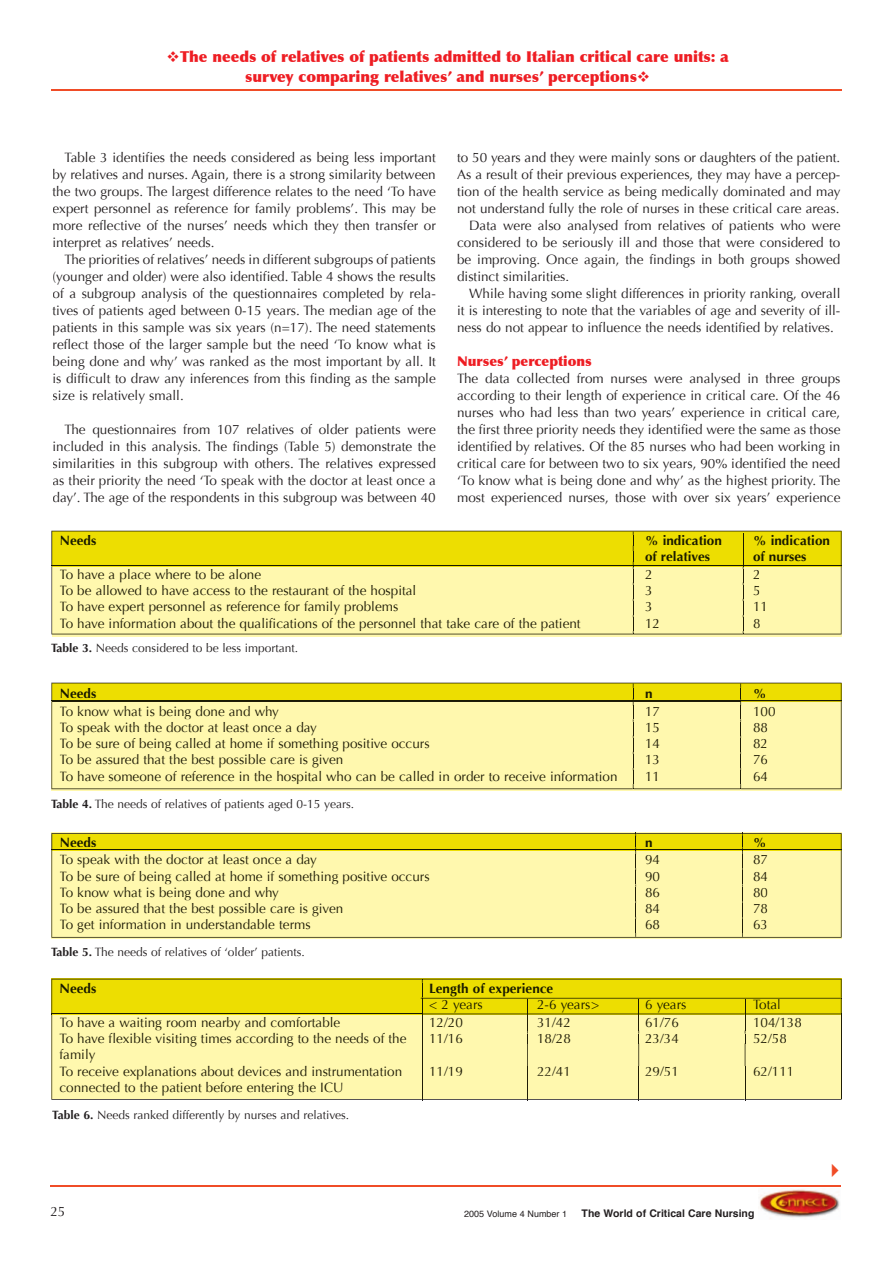
<style>
.page{position:relative;width:893px;height:1263px;background:#fff}
.page>*{position:absolute;margin:0;border:0;box-sizing:border-box;transform-origin:0 0}
.t1{font:900 15px/19.5px "Optima";color:#ee1d23;text-align:center}
.t2{font:13.5px/17px "Optima";color:#231f20;text-align:justify}
.t3{font:13.5px/16.2px "Optima";color:#1f1c06}
.t4{font:700 13.5px "Optima";color:#191a00}
.t5{font:13.5px "Optima";color:#191a00}
.t6{font:900 13.5px "Optima";color:#ee1d23}
.t7{font:12px "Optima";color:#231f20}
.t8{font:700 10.5px "Helvetica";color:#231f20}
.t9{font:9px "Helvetica";color:#231f20}
.s1{font-weight:700}
</style>
<div class="page">
<div style="left:52px;top:978px;width:790px;height:37px;background:#b1a600"></div>
<hr style="left:51px;top:89px;width:791px;height:2px;background:#f04c27">
<hr style="left:50px;top:1186px;width:791px;height:1px;background:#f04c27">
<img style="left:759px;top:1189px;width:81px;height:30px">
<svg style="left:51px;top:531px;width:791px;height:104px;background:#f3e970"></svg>
<svg style="left:51px;top:683px;width:791px;height:106px;background:#f5ed8d"></svg>
<hr style="left:51px;top:850px;width:1px;height:88px;background:#231f20">
<svg style="left:52px;top:833px;width:790px;height:105px;background:#ebe389"></svg>
<hr style="left:743px;top:849px;width:98px;height:1px;background:#191a00">
<svg style="left:841px;top:834px;width:1px;height:17px"></svg>
<hr style="left:52px;top:849px;width:583px;height:1px;background:#191a00">
<svg style="left:51px;top:833px;width:2px;height:18px"></svg>
<svg style="left:60px;top:832px;width:707px;height:105px;background:#f7ef90"></svg>
<svg style="left:51px;top:979px;width:791px;height:122px;background:#f3ea7a"></svg>
<p class="t1" style="left:167px;top:47px;width:564px">❖The needs of relatives of patients admitted to Italian critical care units: a survey comparing relatives’ and nurses’ perceptions❖</p>
<p class="t2" style="left:53px;top:149px;width:385px;text-indent:12px">Table 3 identifies the needs considered as being less important by relatives and nurses. Again, there is a strong similarity between the two groups. The largest difference relates to the need ‘To have expert personnel as reference for family problems’. This may be more reflective of the nurses’ needs which they then transfer or interpret as relatives’ needs.</p>
<p class="t2" style="left:53px;top:251px;width:385px;text-indent:12px">The priorities of relatives’ needs in different subgroups of patients (younger and older) were also identified. Table 4 shows the results of a subgroup analysis of the questionnaires completed by rela&shy;tives of patients aged between 0-15 years. The median age of the patients in this sample was six years (n=17). The need statements reflect those of the larger sample but the need ‘To know what is being done and why’ was ranked as the most important by all. It is difficult to draw any inferences from this finding as the sample size is relatively small.</p>
<p class="t2" style="left:53px;top:421px;width:385px;text-indent:12px">The questionnaires from 107 relatives of older patients were included in this analysis. The findings (Table 5) demonstrate the similarities in this subgroup with others. The relatives expressed as their priority the need ‘To speak with the doctor at least once a day’. The age of the respondents in this subgroup was between 40</p>
<p class="t2" style="left:457px;top:149px;width:385px">to 50 years and they were mainly sons or daughters of the patient.</p>
<p class="t2" style="left:457px;top:166px;width:385px">As a result of their previous experiences, they may have a percep-</p>
<p class="t2" style="left:457px;top:183px;width:385px">tion of the health service as being medically dominated and may</p>
<p class="t2" style="left:457px;top:200px;width:384px">not understand fully the role of nurses in these critical care areas.</p>
<p class="t2" style="left:469px;top:217px;width:373px">Data were also analysed from relatives of patients who were</p>
<p class="t2" style="left:457px;top:234px;width:385px">considered to be seriously ill and those that were considered to</p>
<p class="t2" style="left:457px;top:251px;width:385px">be improving. Once again, the findings in both groups showed</p>
<p class="t2" style="left:457px;top:268px;width:114px">distinct similarities.</p>
<p class="t2" style="left:469px;top:285px;width:373px">While having some slight differences in priority ranking, overall</p>
<p class="t2" style="left:457px;top:302px;width:385px">it is interesting to note that the variables of age and severity of ill-</p>
<p class="t2" style="left:457px;top:319px;width:378px">ness do not appear to influence the needs identified by relatives.</p>
<p class="t6" style="left:457px;top:353px;width:136px">Nurses’ perceptions</p>
<p class="t2" style="left:457px;top:370px;width:385px">The data collected from nurses were analysed in three groups according to their length of experience in critical care. Of the 46 nurses who had less than two years’ experience in critical care, the first three priority needs they identified were the same as those identified by relatives. Of the 85 nurses who had been working in critical care for between two to six years, 90% identified the need ‘To know what is being done and why’ as the highest priority. The most experienced nurses, those with over six years’ experience</p>
<p class="t4" style="left:60px;top:533px;width:38px">Needs</p>
<p class="t4" style="left:645px;top:533px;width:78px">% indication</p>
<p class="t4" style="left:753px;top:533px;width:78px">% indication</p>
<p class="t4" style="left:645px;top:549px;width:66px">of relatives</p>
<p class="t4" style="left:753px;top:549px;width:55px">of nurses</p>
<p class="t3" style="left:60px;top:566px;width:203px">To have a place where to be alone</p>
<p class="t3" style="left:645px;top:566px;width:9px">2</p>
<p class="t3" style="left:753px;top:566px;width:9px">2</p>
<p class="t3" style="left:60px;top:583px;width:358px">To be allowed to have access to the restaurant of the hospital</p>
<p class="t3" style="left:645px;top:583px;width:9px">3</p>
<p class="t3" style="left:753px;top:583px;width:9px">5</p>
<p class="t3" style="left:60px;top:599px;width:340px">To have expert personnel as reference for family problems</p>
<p class="t3" style="left:645px;top:599px;width:9px">3</p>
<p class="t3" style="left:753px;top:599px;width:17px">11</p>
<p class="t3" style="left:60px;top:615px;width:523px">To have information about the qualifications of the personnel that take care of the patient</p>
<p class="t3" style="left:645px;top:615px;width:17px">12</p>
<p class="t3" style="left:753px;top:615px;width:9px">8</p>
<p class="t7" style="left:51px;top:641px;width:249px"><span class="s1">Table 3.</span> Needs considered to be less important.</p>
<p class="t4" style="left:60px;top:685px;width:38px">Needs</p>
<p class="t4" style="left:645px;top:685px;width:9px">n</p>
<p class="t4" style="left:753px;top:685px;width:15px">%</p>
<p class="t3" style="left:60px;top:703px;width:221px">To know what is being done and why</p>
<p class="t3" style="left:645px;top:703px;width:17px">17</p>
<p class="t3" style="left:753px;top:703px;width:24px">100</p>
<p class="t3" style="left:60px;top:719px;width:259px">To speak with the doctor at least once a day</p>
<p class="t3" style="left:645px;top:719px;width:17px">15</p>
<p class="t3" style="left:753px;top:719px;width:17px">88</p>
<p class="t3" style="left:60px;top:736px;width:372px">To be sure of being called at home if something positive occurs</p>
<p class="t3" style="left:645px;top:736px;width:17px">14</p>
<p class="t3" style="left:753px;top:736px;width:17px">82</p>
<p class="t3" style="left:60px;top:752px;width:285px">To be assured that the best possible care is given</p>
<p class="t3" style="left:645px;top:752px;width:17px">13</p>
<p class="t3" style="left:753px;top:752px;width:17px">76</p>
<p class="t3" style="left:60px;top:768px;width:559px">To have someone of reference in the hospital who can be called in order to receive information</p>
<p class="t3" style="left:645px;top:768px;width:17px">11</p>
<p class="t3" style="left:753px;top:768px;width:17px">64</p>
<p class="t7" style="left:51px;top:797px;width:304px"><span class="s1">Table 4.</span> The needs of relatives of patients aged 0-15 years.</p>
<p class="t4" style="left:60px;top:834px;width:38px">Needs</p>
<p class="t4" style="left:645px;top:834px;width:9px">n</p>
<p class="t4" style="left:753px;top:834px;width:15px">%</p>
<p class="t3" style="left:60px;top:852px;width:259px">To speak with the doctor at least once a day</p>
<p class="t3" style="left:645px;top:852px;width:17px">94</p>
<p class="t3" style="left:753px;top:852px;width:17px">87</p>
<p class="t3" style="left:60px;top:868px;width:372px">To be sure of being called at home if something positive occurs</p>
<p class="t3" style="left:645px;top:868px;width:17px">90</p>
<p class="t3" style="left:753px;top:868px;width:17px">84</p>
<p class="t3" style="left:60px;top:884px;width:221px">To know what is being done and why</p>
<p class="t3" style="left:645px;top:884px;width:17px">86</p>
<p class="t3" style="left:753px;top:884px;width:17px">80</p>
<p class="t3" style="left:60px;top:900px;width:285px">To be assured that the best possible care is given</p>
<p class="t3" style="left:645px;top:900px;width:17px">84</p>
<p class="t3" style="left:753px;top:900px;width:17px">78</p>
<p class="t3" style="left:60px;top:917px;width:253px">To get information in understandable terms</p>
<p class="t3" style="left:645px;top:917px;width:17px">68</p>
<p class="t3" style="left:753px;top:917px;width:17px">63</p>
<p class="t7" style="left:51px;top:945px;width:255px"><span class="s1">Table 5.</span> The needs of relatives of ‘older’ patients.</p>
<p class="t4" style="left:60px;top:980px;width:38px">Needs</p>
<p class="t4" style="left:429px;top:980px;width:126px">Length of experience</p>
<p class="t5" style="left:429px;top:997px;width:55px">&lt; 2 years</p>
<p class="t5" style="left:537px;top:997px;width:64px">2-6 years &gt;</p>
<p class="t5" style="left:645px;top:997px;width:43px">6 years</p>
<p class="t5" style="left:753px;top:997px;width:29px">Total</p>
<p class="t3" style="left:60px;top:1014px;width:282px">To have a waiting room nearby and comfortable</p>
<p class="t3" style="left:429px;top:1014px;width:35px">12/20</p>
<p class="t3" style="left:537px;top:1014px;width:35px">31/42</p>
<p class="t3" style="left:645px;top:1014px;width:35px">61/76</p>
<p class="t3" style="left:753px;top:1014px;width:50px">104/138</p>
<p class="t3" style="left:60px;top:1031px;width:349px">To have flexible visiting times according to the needs of the</p>
<p class="t3" style="left:429px;top:1031px;width:35px">11/16</p>
<p class="t3" style="left:537px;top:1031px;width:35px">18/28</p>
<p class="t3" style="left:645px;top:1031px;width:35px">23/34</p>
<p class="t3" style="left:753px;top:1031px;width:35px">52/58</p>
<p class="t3" style="left:60px;top:1047px;width:344px">family<br>To receive explanations about devices and instrumentation</p>
<p class="t3" style="left:429px;top:1063px;width:35px">11/19</p>
<p class="t3" style="left:537px;top:1063px;width:35px">22/41</p>
<p class="t3" style="left:645px;top:1063px;width:35px">29/51</p>
<p class="t3" style="left:753px;top:1063px;width:43px">62/111</p>
<p class="t3" style="left:60px;top:1079px;width:286px">connected to the patient before entering the ICU</p>
<p class="t7" style="left:52px;top:1108px;width:298px"><span class="s1">Table 6.</span> Needs ranked differently by nurses and relatives.</p>
<p class="t2" style="left:50px;top:1203px;width:17px">25</p>
<p class="t9" style="left:464px;top:1210px;width:105px">2005 Volume 4 Number 1</p>
<p class="t8" style="left:582px;top:1209px;width:174px">The World of Critical Care Nursing</p>
</div>
